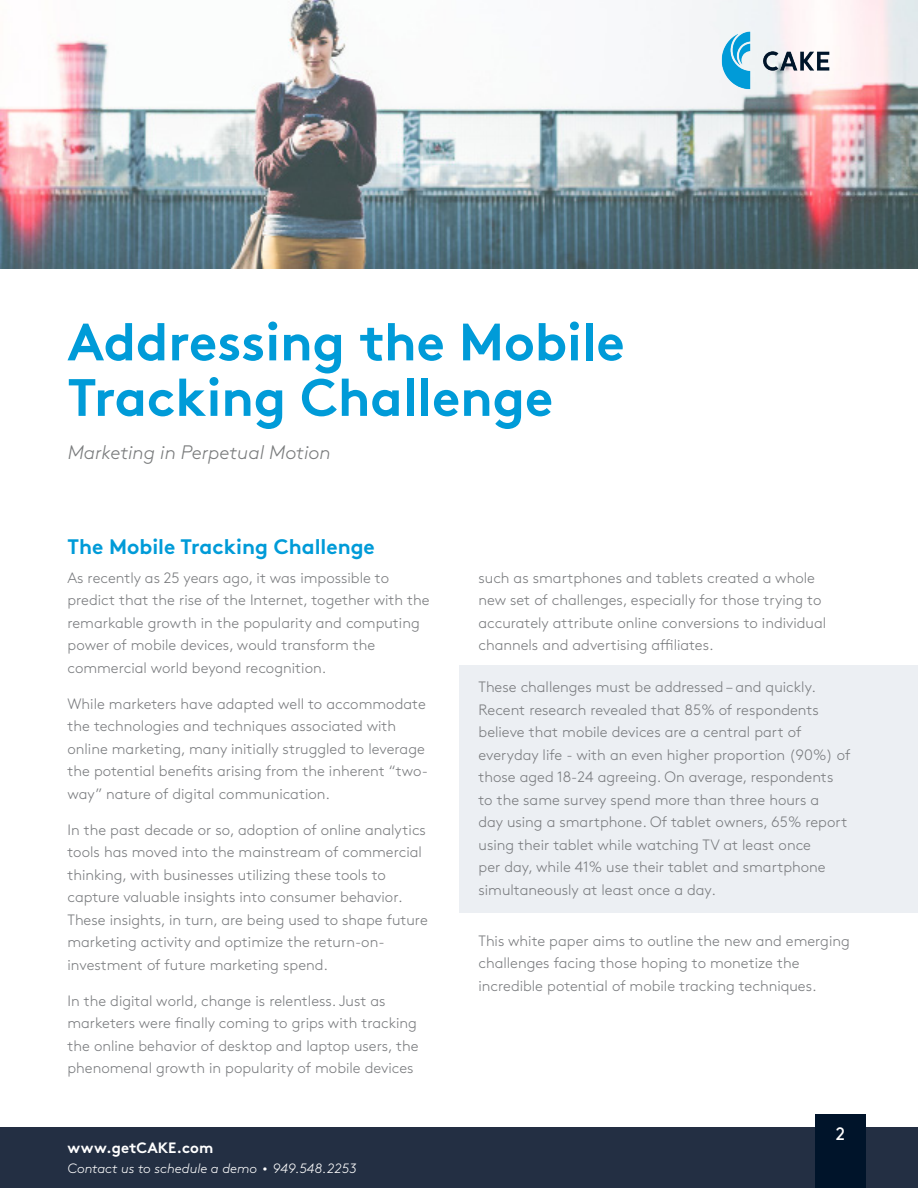
<style>
.page{position:relative;width:918px;height:1188px;background:#fff}
.page>*{position:absolute;margin:0;border:0;box-sizing:border-box;transform-origin:0 0}
.t1{font:700 52.5px/55.5px "Brown Std";color:#009bd8}
.Section_Title{font:700 21px "Brown Std";color:#009bd8}
.Subtitle_Callout_Tex{font:italic 300 19.5px "Brown";color:#797b7c}
.Section_Title-2{font:18px "Brown";color:#fff}
.Paragraph_Text{font:300 15px/22.5px "Brown Std";color:#787a7d}
.Callout_box_text{font:300 15px/22.5px "Brown Std";color:#787a7d}
.t2{font:700 15px "Brown";color:#fff}
.t3{font:italic 300 13.5px "Brown";color:#fff}
.s1{font-size:9px}
</style>
<div class="page">
<div style="left:0;top:1128px;width:918px;height:60px;background:#232f43"></div>
<div style="left:459px;top:665px;width:459px;height:248px;background:#eceff3"></div>
<div style="left:815px;top:1115px;width:51px;height:73px;background:#00142a"></div>
<img style="left:0;top:0;width:918px;height:268px">
<img style="left:719px;top:30px;width:113px;height:60px">
<p class="t1" style="left:68px;top:314px;width:559px">Addressing the Mobile<br>Tracking Challenge</p>
<p class="Subtitle_Callout_Tex" style="left:68px;top:438px;width:265px">Marketing in Perpetual Motion</p>
<p class="Section_Title" style="left:68px;top:533px;width:309px">The Mobile Tracking Challenge</p>
<p class="Paragraph_Text" style="left:68px;top:567px;width:364px">As recently as 25 years ago, it was impossible to predict that the rise of the Internet, together with the remarkable growth in the popularity and computing power of mobile devices, would transform the commercial world beyond recognition.</p>
<p class="Paragraph_Text" style="left:68px;top:693px;width:362px">While marketers have adapted well to accommodate the technologies and techniques associated with online marketing, many initially struggled to leverage the potential benefits arising from the inherent “two&shy;way” nature of digital communication.</p>
<p class="Paragraph_Text" style="left:68px;top:819px;width:362px">In the past decade or so, adoption of online analytics tools has moved into the mainstream of commercial thinking, with businesses utilizing these tools to capture valuable insights into consumer behavior.<br>These insights, in turn, are being used to shape future marketing activity and optimize the return-on&shy;investment of future marketing spend.</p>
<p class="Paragraph_Text" style="left:68px;top:990px;width:353px">In the digital world, change is relentless. Just as marketers were finally coming to grips with tracking the online behavior of desktop and laptop users, the phenomenal growth in popularity of mobile devices</p>
<p class="t2" style="left:68px;top:1136px;width:147px">www.getCAKE.com</p>
<p class="t3" style="left:68px;top:1158px;width:291px">Contact us to schedule a demo <span class="s1">•</span> 949.548.2253</p>
<p class="Paragraph_Text" style="left:478px;top:567px;width:349px">such as smartphones and tablets created a whole new set of challenges, especially for those trying to accurately attribute online conversions to individual channels and advertising affiliates.</p>
<p class="Callout_box_text" style="left:478px;top:676px;width:373px">These challenges must be addressed – and quickly.<br>Recent research revealed that 85% of respondents believe that mobile devices are a central part of everyday life - with an even higher proportion (90%) of those aged 18-24 agreeing. On average, respondents to the same survey spend more than three hours a<br>day using a smartphone. Of tablet owners, 65% report using their tablet while watching TV at least once<br>per day, while 41% use their tablet and smartphone simultaneously at least once a day.</p>
<p class="Paragraph_Text" style="left:478px;top:930px;width:373px">This white paper aims to outline the new and emerging challenges facing those hoping to monetize the incredible potential of mobile tracking techniques.</p>
<p class="Section_Title-2" style="left:836px;top:1120px;width:11px">2</p>
</div>
